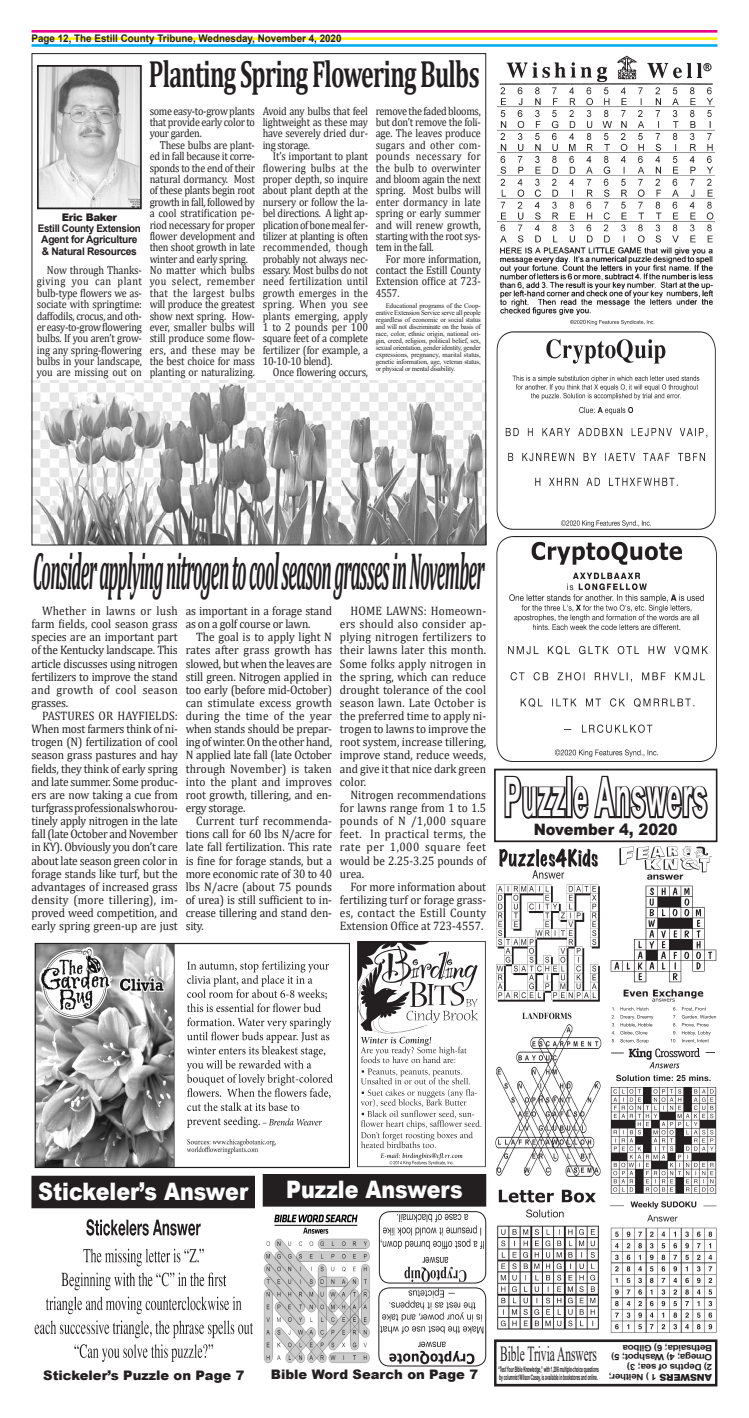
<style>
.page{position:relative;width:749px;height:1418px;background:#fff}
.page>*{position:absolute;margin:0;border:0;box-sizing:border-box;transform-origin:0 0}
.t1{font:700 54.25px "Arial";letter-spacing:.04em;color:#fff;scale:.46 1}
.t2{font:italic 700 52.5px "Cambria";letter-spacing:-.04em;color:#231f20;scale:.33 1}
.t3{font:700 38.06px "Cambria";letter-spacing:-.03em;color:#231f20;scale:.63 1}
.t4{font:900 24.06px "Arial";color:#fff;scale:.86 1}
.t5{font:21.44px "Times New Roman";color:#231f20;scale:.53 1}
.t6{font:900 15.75px "Arial";color:#231f20;scale:.93 1}
.t7{font:900 13.12px "Arial";color:#231f20}
.t8{font:12.25px/13.1px "Cambria";color:#231f20;text-align:justify;scale:.93 1}
.t9{font:11.55px/11.4px "Cambria";letter-spacing:-.02em;color:#231f20;text-align:justify;scale:.88 1}
.t10{font:700 10.5px "Arial";color:#231f20;scale:.94 1}
.t11{font:700 10.5px/11.4px "Arial";letter-spacing:-.03em;color:#231f20}
.t12{font:700 10.5px "Arial";letter-spacing:-.03em;color:#231f20;scale:.93 1}
.t13{font:900 10.5px "Arial";letter-spacing:-.03em;color:#231f20}
.t14{font:700 8.66px/9.6px "Arial";letter-spacing:-.03em;color:#231f20;scale:1.14 1}
.t15{font:700 7.7px/8.8px "Arial";letter-spacing:-.02em;color:#231f20;scale:.43 1}
.t16{font:7px/7px "Times New Roman";letter-spacing:-.03em;color:#231f20;text-align:justify}
.s1{font-weight:900;font-size:9.45px}
</style>
<div class="page">
<img style="left:33px;top:380px;width:451px;height:163px">
<img style="left:40px;top:68px;width:99px;height:138px">
<div style="left:37px;top:65px;width:105px;height:144px;border:2px solid #231f20"></div>
<hr style="left:31px;top:30px;width:686px;height:3px;background:#ed028c">
<hr style="left:31px;top:37px;width:686px;height:3px;background:#fff101">
<hr style="left:31px;top:44px;width:686px;height:3px;background:#00aeef">
<div style="left:493px;top:1339px;width:224px;height:47px;border:3px solid #231f20"></div>
<svg style="left:504px;top:775px;width:204px;height:44px"></svg>
<div style="left:493px;top:768px;width:224px;height:74px;border:2px solid #231f20"></div>
<img style="left:496px;top:848px;width:104px;height:154px">
<img style="left:610px;top:846px;width:107px;height:137px">
<img style="left:611px;top:989px;width:106px;height:54px">
<img style="left:497px;top:1189px;width:102px;height:141px">
<img style="left:610px;top:1048px;width:107px;height:146px">
<img style="left:378px;top:1287px;width:107px;height:79px;border-radius:10px">
<div style="left:378px;top:1287px;width:108px;height:79px;border:1px solid #231f20;border-radius:10px"></div>
<img style="left:379px;top:1211px;width:106px;height:72px;border-radius:10px">
<div style="left:378px;top:1211px;width:108px;height:72px;border:1px solid #231f20;border-radius:10px"></div>
<img style="left:495px;top:1012px;width:106px;height:165px">
<img style="left:496px;top:55px;width:221px;height:707px">
<img style="left:610px;top:1201px;width:107px;height:132px">
<img style="left:34px;top:942px;width:316px;height:227px">
<img style="left:357px;top:941px;width:129px;height:226px">
<img style="left:263px;top:1214px;width:107px;height:149px">
<div style="left:263px;top:1174px;width:222px;height:32px;background:#231f20"></div>
<div style="left:32px;top:1176px;width:222px;height:31px;background:#231f20"></div>
<div style="left:31px;top:1175px;width:224px;height:33px;border:1px solid #231f20"></div>
<img style="left:34px;top:1219px;width:219px;height:143px">
<p class="t10" style="left:32px;top:30px;width:331px">Page 12, The Estill County Tribune, Wednesday, November 4, 2020</p>
<p class="t3" style="left:149px;top:47px;width:526px">Planting Spring Flowering Bulbs</p>
<p class="t9" style="left:375px;top:105px;width:121px">remove the faded blooms, but don’t remove the foli&shy;age. The leaves produce sugars and other com&shy;pounds necessary for the bulb to overwinter and bloom again the next spring. Most bulbs will enter dormancy in late spring or early summer and will renew growth, starting with the root sys&shy;tem in the fall.</p>
<p class="t9" style="left:375px;top:253px;width:121px;text-indent:10px">For more information, contact the Estill County Extension office at 723- 4557.</p>
<p class="t16" style="left:375px;top:302px;width:107px;text-indent:10px">Educational programs of the Coop&shy;erative Extension Service serve all people regardless of economic or social status and will not discriminate on the basis of race, color, ethnic origin, national ori&shy;gin, creed, religion, political belief, sex, sexual orientation, gender identity, gender expressions, pregnancy, marital status, genetic information, age, veteran status, or physical or mental disability.</p>
<p class="t9" style="left:262px;top:105px;width:121px">Avoid any bulbs that feel lightweight as these may have severely dried dur&shy;ing storage.</p>
<p class="t9" style="left:262px;top:151px;width:121px;text-indent:10px">It’s important to plant flowering bulbs at the proper depth, so inquire about plant depth at the nursery or follow the la&shy;bel directions. A light ap&shy;plicationofbonemealfer&shy;tilizer at planting is often recommended, though probably not always nec&shy;essary. Most bulbs do not need fertilization until growth emerges in the spring. When you see plants emerging, apply 1 to 2 pounds per 100 square feet of a complete fertilizer (for example, a 10-10-10 blend).</p>
<p class="t9" style="left:273px;top:367px;width:109px">Once flowering occurs,</p>
<p class="t9" style="left:149px;top:105px;width:121px">some easy-to-grow plants that provide early color to your garden.</p>
<p class="t9" style="left:149px;top:139px;width:121px;text-indent:10px">These bulbs are plant&shy;ed in fall because it corre&shy;sponds to the end of their natural dormancy. Most of these plants begin root growth in fall, followed by a cool stratification pe&shy;riod necessary for proper flower development and then shoot growth in late winter and early spring.</p>
<p class="t9" style="left:149px;top:264px;width:121px">No matter which bulbs you select, remember that the largest bulbs will produce the greatest show next spring. How&shy;ever, smaller bulbs will still produce some flow&shy;ers, and these may be the best choice for mass planting or naturalizing.</p>
<p class="t13" style="left:62px;top:209px;width:57px">Eric Baker</p>
<p class="t12" style="left:38px;top:221px;width:112px">Estill County Extension</p>
<p class="t11" style="left:41px;top:234px;width:98px">Agent for Agriculture &amp; Natural Resources</p>
<p class="t9" style="left:37px;top:264px;width:121px;text-indent:10px">Now through Thanks&shy;giving you can plant bulb-type flowers we as&shy;sociate with springtime: daffodils, crocus, and oth&shy;er easy-to-grow flowering bulbs. If you aren’t grow&shy;ing any spring-flowering bulbs in your landscape, you are missing out on</p>
<p class="t2" style="left:33px;top:534px;width:1369px">Consider applying nitrogen to cool season grasses in November</p>
<p class="t8" style="left:186px;top:604px;width:159px">as important in a forage stand as on a golf course or lawn.</p>
<p class="t8" style="left:186px;top:630px;width:159px;text-indent:10px">The goal is to apply light N rates after grass growth has slowed, but when the leaves are still green. Nitrogen applied in too early (before mid-October) can stimulate excess growth during the time of the year when stands should be prepar&shy;ing of winter. On the other hand, N applied late fall (late October through November) is taken into the plant and improves root growth, tillering, and en&shy;ergy storage.</p>
<p class="t8" style="left:186px;top:814px;width:159px;text-indent:10px">Current turf recommenda&shy;tions call for 60 lbs N/acre for late fall fertilization. This rate is fine for forage stands, but a more economic rate of 30 to 40 lbs N/acre (about 75 pounds of urea) is still sufficient to in&shy;crease tillering and stand den&shy;sity.</p>
<p class="t8" style="left:32px;top:604px;width:159px;text-indent:10px">Whether in lawns or lush farm fields, cool season grass species are an important part of the Kentucky landscape. This article discusses using nitrogen fertilizers to improve the stand and growth of cool season grasses.</p>
<p class="t8" style="left:32px;top:709px;width:159px;text-indent:10px">PASTURES OR HAYFIELDS:<br>When most farmers think of ni&shy;trogen (N) fertilization of cool season grass pastures and hay fields, they think of early spring and late summer. Some produc&shy;ers are now taking a cue from turfgrassprofessionalswhorou&shy;tinely apply nitrogen in the late fall (late October and November in KY). Obviously you don’t care about late season green color in forage stands like turf, but the advantages of increased grass density (more tillering), im&shy;proved weed competition, and early spring green-up are just</p>
<p class="t8" style="left:340px;top:604px;width:159px;text-indent:10px">HOME LAWNS: Homeown&shy;ers should also consider ap&shy;plying nitrogen fertilizers to their lawns later this month.<br>Some folks apply nitrogen in the spring, which can reduce drought tolerance of the cool season lawn. Late October is the preferred time to apply ni&shy;trogen to lawns to improve the root system, increase tillering, improve stand, reduce weeds, and give it that nice dark green color.</p>
<p class="t8" style="left:340px;top:788px;width:159px;text-indent:10px">Nitrogen recommendations for lawns range from 1 to 1.5 pounds of N /1,000 square feet. In practical terms, the rate per 1,000 square feet would be 2.25-3.25 pounds of urea.</p>
<p class="t8" style="left:340px;top:880px;width:159px;text-indent:10px">For more information about fertilizing turf or forage grass&shy;es, contact the Estill County Extension Office at 723-4557.</p>
<p class="t1" style="left:504px;top:759px;width:442px">Puzzle Answers</p>
<p class="t6" style="left:533px;top:818px;width:156px">November 4, 2020</p>
<p class="t4" style="left:38px;top:1173px;width:245px">Stickeler’s Answer</p>
<p class="t4" style="left:286px;top:1172px;width:207px">Puzzle Answers</p>
<p class="t7" style="left:43px;top:1365px;width:202px">Stickeler’s Puzzle on Page 7</p>
<p class="t7" style="left:271px;top:1365px;width:209px">Bible Word Search on Page 7</p>
<p class="t14" style="left:711px;top:1371px;width:90px;rotate:-180deg">2) Depths of sea; 3)<br>Omega; 4) Washpot; 5)<br>Bethsaida; 6) Gilboa</p>
<p class="t5" style="left:500px;top:1338px;width:184px">Bible Trivia Answers</p>
<p class="t15" style="left:498px;top:1364px;width:235px">“Test Your Bible Knowledge,” with 1,206 multiple-choice questions by columnist Wilson Casey, is available in bookstores and online.</p>
<p class="t14" style="left:711px;top:1381px;width:93px;rotate:-180deg"><span class="s1">ANSWERS</span> 1 ) Neither;</p>
</div>
